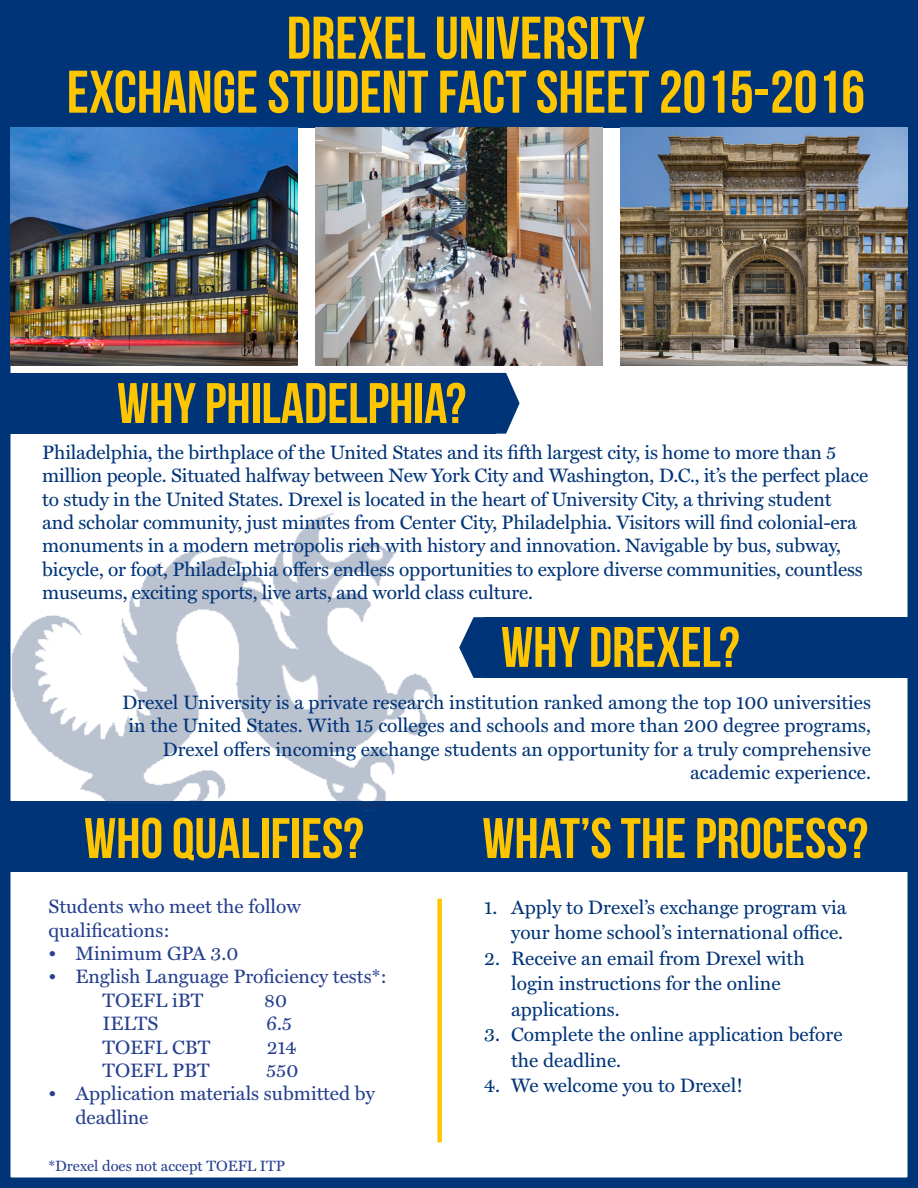
<style>
.page{position:relative;width:918px;height:1188px;background:#fff}
.page>*{position:absolute;margin:0;border:0;box-sizing:border-box;transform-origin:0 0}
.t1{font:60px "Bebas Neue";color:#ffc600}
.t2{font:57px "Bebas Neue";color:#ffc600}
.t3{font:19.5px/23.4px "Miller Text";letter-spacing:-.01em;color:#003478}
.t4{font:19.5px/23.4px "Miller Text";color:#253f8e}
.t5{font:15px "Miller Text";color:#253f8e}
</style>
<div class="page">
<div style="left:0;top:0;width:918px;height:1188px;border:10px solid #003478"></div>
<div style="left:0;top:373px;width:495px;height:61px;background:#003478"></div>
<div style="left:437px;top:899px;width:5px;height:243px;background:#ffc600"></div>
<div style="left:0;top:802px;width:918px;height:70px;background:#003478"></div>
<div style="left:6px;top:5px;width:907px;height:123px;background:#003478"></div>
<svg style="left:495px;top:373px;width:25px;height:61px"></svg>
<div style="left:484px;top:617px;width:424px;height:61px;background:#003478"></div>
<svg style="left:459px;top:617px;width:25px;height:61px"></svg>
<img style="left:10px;top:128px;width:287px;height:238px">
<img style="left:316px;top:128px;width:287px;height:238px">
<img style="left:621px;top:128px;width:287px;height:238px">
<img style="left:0;top:453px;width:444px;height:444px">
<p class="t1" style="left:287px;top:5px;width:360px">DREXEL UNIVERSITY</p>
<p class="t1" style="left:67px;top:59px;width:800px">EXCHANGE STUDENT FACT SHEET 2015-2016</p>
<p class="t2" style="left:117px;top:372px;width:351px">WHY PHILADELPHIA?</p>
<p class="t3" style="left:42px;top:441px;width:827px">Philadelphia, the birthplace of the United States and its fifth largest city, is home to more than 5 million people. Situated halfway between New York City and Washington, D.C., it’s the perfect place to study in the United States. Drexel is located in the heart of University City, a thriving student and scholar community, just minutes from Center City, Philadelphia. Visitors will find colonial-era monuments in a modern metropolis rich with history and innovation. Navigable by bus, subway, bicycle, or foot, Philadelphia offers endless opportunities to explore diverse communities, countless museums, exciting sports, live arts, and world class culture.</p>
<p class="t2" style="left:501px;top:616px;width:240px">WHY DREXEL?</p>
<p class="t3" style="left:122px;top:691px;width:750px;text-align:right">Drexel University is a private research institution ranked among the top 100 universities in the United States. With 15 colleges and schools and more than 200 degree programs, Drexel offers incoming exchange students an opportunity for a truly comprehensive academic experience.</p>
<p class="t2" style="left:84px;top:807px;width:281px">WHO QUALIFIES?</p>
<p class="t2" style="left:482px;top:807px;width:387px">WHAT’S THE PROCESS?</p>
<p class="t4" style="left:48px;top:895px;width:254px">Students who meet the follow qualifications:</p>
<p class="t4" style="left:48px;top:942px;width:191px">• Minimum GPA 3.0</p>
<p class="t4" style="left:48px;top:966px;width:340px">• English Language Proficiency tests*:</p>
<p class="t4" style="left:102px;top:989px;width:102px">TOEFL iBT</p>
<p class="t4" style="left:264px;top:989px;width:24px">80</p>
<p class="t4" style="left:102px;top:1012px;width:57px">IELTS</p>
<p class="t4" style="left:266px;top:1012px;width:28px">6.5</p>
<p class="t4" style="left:102px;top:1036px;width:110px">TOEFL CBT</p>
<p class="t4" style="left:267px;top:1036px;width:31px">214</p>
<p class="t4" style="left:102px;top:1059px;width:109px">TOEFL PBT</p>
<p class="t4" style="left:266px;top:1059px;width:34px">550</p>
<p class="t4" style="left:75px;top:1083px;width:301px;text-indent:-27px">• Application materials submitted by deadline</p>
<p class="t5" style="left:48px;top:1157px;width:238px">*Drexel does not accept TOEFL ITP</p>
<p class="t3" style="left:484px;top:895px;width:364px;line-height:25.5px;text-align:right">1. Apply to Drexel’s exchange program via your home school’s international office.</p>
<p class="t3" style="left:511px;top:946px;width:295px;line-height:25.5px;text-indent:-27px">2. Receive an email from Drexel with login instructions for the online applications.</p>
<p class="t3" style="left:511px;top:1022px;width:333px;line-height:25.5px;text-indent:-27px">3. Complete the online application before the deadline.</p>
<p class="t3" style="left:484px;top:1074px;width:261px">4. We welcome you to Drexel!</p>
</div>
